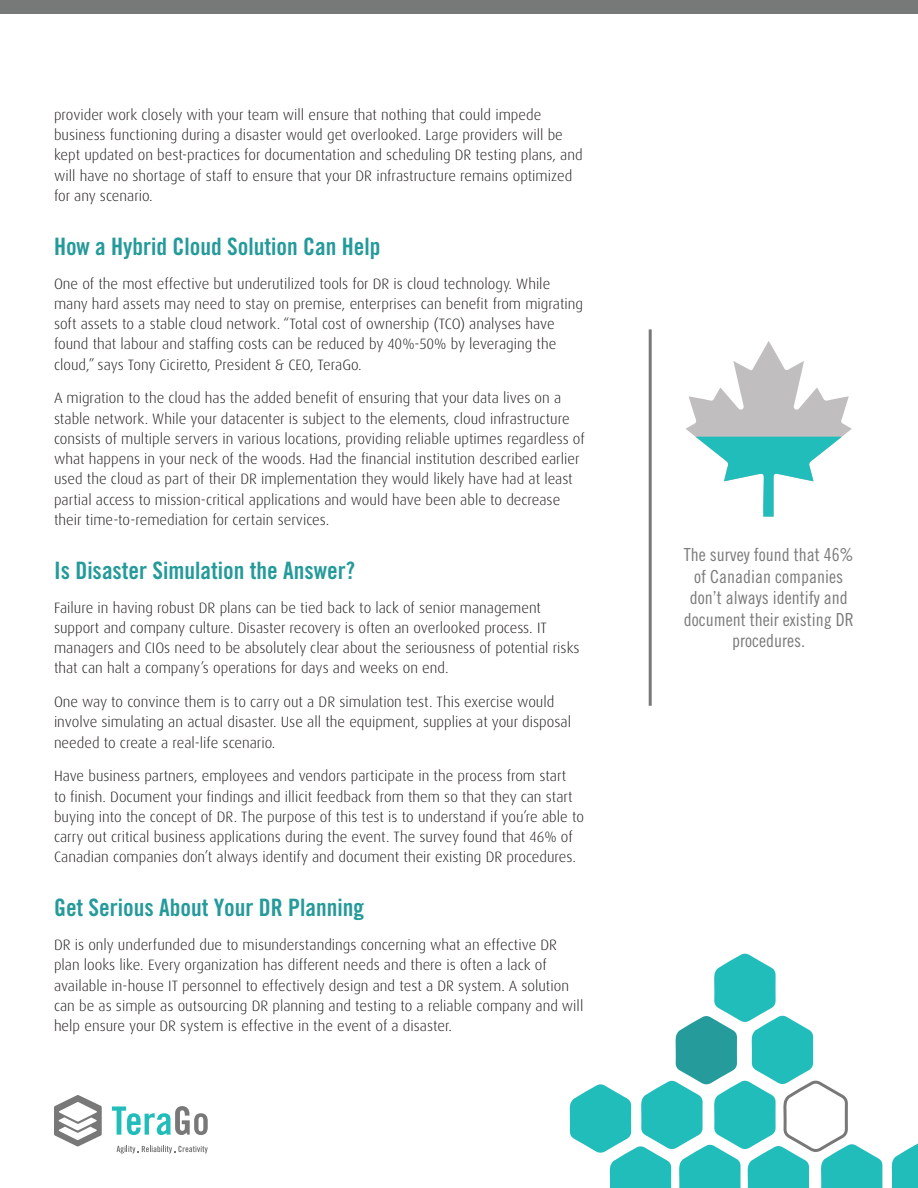
<style>
.page{position:relative;width:918px;height:1188px;background:#fff}
.page>*{position:absolute;margin:0;border:0;box-sizing:border-box;transform-origin:0 0}
.Body{font:24px "Trade Gothic Bold Cond Twenty";color:#259a9a}
.t1{font:18px/21.6px "Trade Gothic Cond Eighteen";color:#797b79;text-align:center}
.Body-2{font:300 15px/20.2px "Dax Pro";color:#231f20}
</style>
<div class="page">
<hr style="left:649px;top:329px;width:3px;height:377px;background:#787879">
<svg style="left:112px;top:1106px;width:96px;height:29px"></svg>
<svg style="left:54px;top:1095px;width:48px;height:52px"></svg>
<svg style="left:117px;top:1146px;width:91px;height:7px"></svg>
<svg style="left:892px;top:1143px;width:26px;height:45px"></svg>
<svg style="left:570px;top:953px;width:312px;height:235px"></svg>
<div style="left:0;top:0;width:918px;height:14px;background:#777978"></div>
<svg style="left:686px;top:341px;width:166px;height:176px"></svg>
<p class="Body-2" style="left:54px;top:104px;width:530px">provider work closely with your team will ensure that nothing that could impede business functioning during a disaster would get overlooked. Large providers will be kept updated on best-practices for documentation and scheduling DR testing plans, and will have no shortage of staff to ensure that your DR infrastructure remains optimized for any scenario.</p>
<p class="Body" style="left:54px;top:232px;width:328px">How a Hybrid Cloud Solution Can Help</p>
<p class="Body-2" style="left:54px;top:273px;width:531px">One of the most effective but underutilized tools for DR is cloud technology. While many hard assets may need to stay on premise, enterprises can benefit from migrating soft assets to a stable cloud network. “Total cost of ownership (TCO) analyses have found that labour and staffing costs can be reduced by 40%-50% by leveraging the cloud,” says Tony Ciciretto, President &amp; CEO, TeraGo.</p>
<p class="Body-2" style="left:54px;top:388px;width:532px">A migration to the cloud has the added benefit of ensuring that your data lives on a stable network. While your datacenter is subject to the elements, cloud infrastructure consists of multiple servers in various locations, providing reliable uptimes regardless of what happens in your neck of the woods. Had the financial institution described earlier used the cloud as part of their DR implementation they would likely have had at least partial access to mission-critical applications and would have been able to decrease their time-to-remediation for certain services.</p>
<p class="Body" style="left:54px;top:556px;width:303px">Is Disaster Simulation the Answer?</p>
<p class="Body-2" style="left:54px;top:597px;width:527px">Failure in having robust DR plans can be tied back to lack of senior management support and company culture. Disaster recovery is often an overlooked process. IT managers and CIOs need to be absolutely clear about the seriousness of potential risks that can halt a company’s operations for days and weeks on end.</p>
<p class="Body-2" style="left:54px;top:692px;width:519px">One way to convince them is to carry out a DR simulation test. This exercise would involve simulating an actual disaster. Use all the equipment, supplies at your disposal needed to create a real-life scenario.</p>
<p class="Body-2" style="left:54px;top:766px;width:531px">Have business partners, employees and vendors participate in the process from start<br>to finish. Document your findings and illicit feedback from them so that they can start buying into the concept of DR. The purpose of this test is to understand if you’re able to carry out critical business applications during the event. The survey found that 46% of Canadian companies don’t always identify and document their existing DR procedures.</p>
<p class="Body" style="left:54px;top:893px;width:312px">Get Serious About Your DR Planning</p>
<p class="Body-2" style="left:54px;top:935px;width:531px">DR is only underfunded due to misunderstandings concerning what an effective DR plan looks like. Every organization has different needs and there is often a lack of available in-house IT personnel to effectively design and test a DR system. A solution can be as simple as outsourcing DR planning and testing to a reliable company and will help ensure your DR system is effective in the event of a disaster.</p>
<p class="t1" style="left:684px;top:544px;width:171px">The survey found that 46% of Canadian companies don’t always identify and document their existing DR procedures.</p>
</div>
